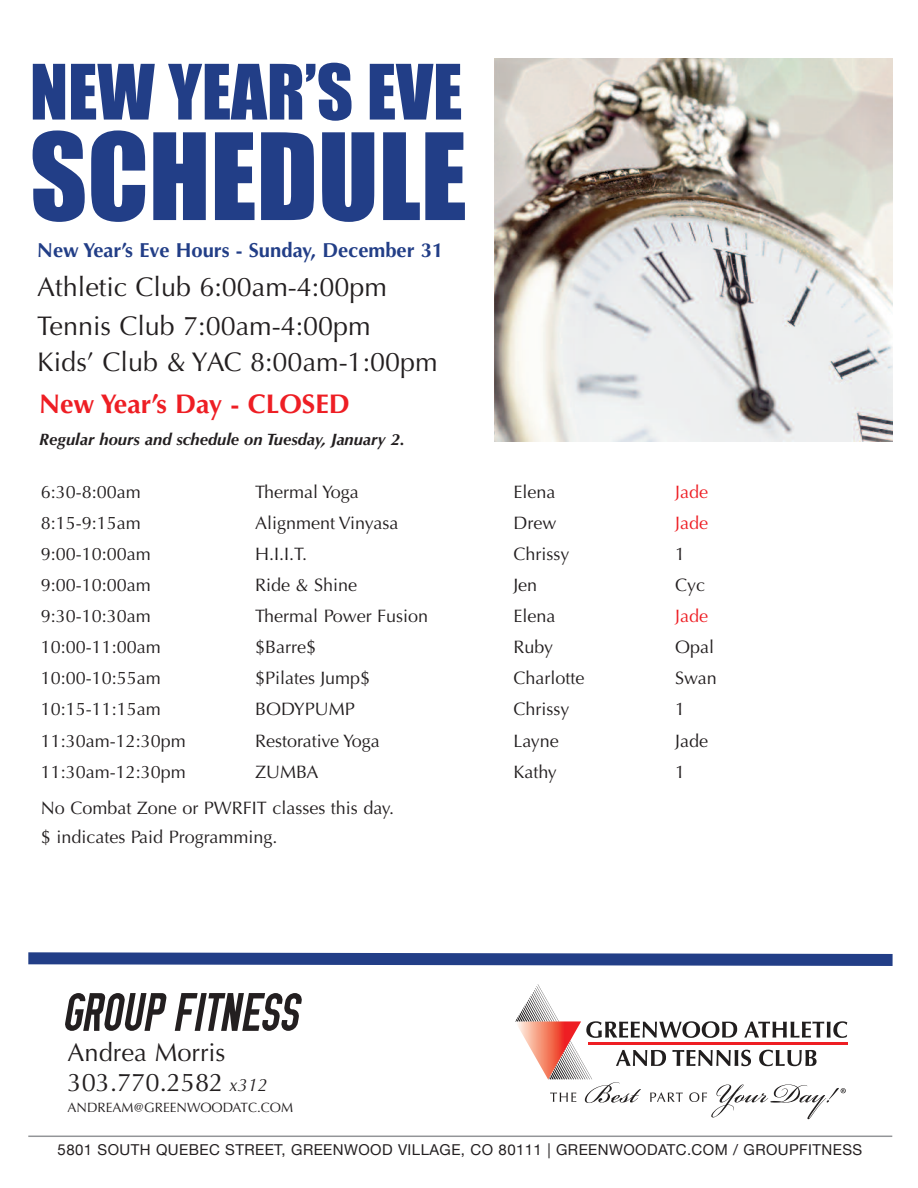
<style>
.page{position:relative;width:918px;height:1188px;background:#fff}
.page>*{position:absolute;margin:0;border:0;box-sizing:border-box;transform-origin:0 0}
.t1{font:111px "Impact";color:#223e87}
.t2{font:70.5px "Impact";color:#223e87}
.t3{font:italic 54px "OSP DIN";color:#231f20}
.t4{font:27px/39px "Optima";color:#231f20}
.t5{font:700 27px "Optima";color:#ee1e24}
.t6{font:25.5px/30px "Optima";color:#231f20}
.t7{font:700 20.25px "Optima";color:#223e87}
.t8{font:18px/29px "Optima";color:#231f20}
.t9{font:18px "Optima";color:#ee1e24}
.t10{font:italic 700 16.5px "Optima";color:#231f20}
.t11{font:15px "Helvetica Neue";letter-spacing:.03em;color:#231f20}
.t12{font:13.5px "Optima";color:#231f20}
.s1{font-style:italic;font-size:18px}
</style>
<div class="page">
<svg style="left:28px;top:952px;width:865px;height:14px;background:#415998"></svg>
<hr style="left:588px;top:1042px;width:260px;height:2px;background:#ee1e23">
<svg style="left:515px;top:984px;width:332px;height:135px"></svg>
<hr style="left:28px;top:1136px;width:864px;height:1px;background:#939598">
<img style="left:495px;top:58px;width:397px;height:384px">
<h2 class="t2" style="left:30px;top:54px;width:434px">NEW YEAR’S EVE</h2>
<h1 class="t1" style="left:30px;top:117px;width:439px">SCHEDULE</h1>
<p class="t7" style="left:37px;top:238px;width:407px">New Year’s Eve Hours - Sunday, December 31</p>
<h3 class="t4" style="left:37px;top:267px;width:351px">Athletic Club 6:00am-4:00pm<br>Tennis Club 7:00am-4:00pm</h3>
<h3 class="t4" style="left:37px;top:342px;width:402px">Kids’ Club &amp; YAC 8:00am-1:00pm</h3>
<h3 class="t5" style="left:39px;top:388px;width:312px">New Year’s Day - CLOSED</h3>
<p class="t10" style="left:39px;top:429px;width:367px">Regular hours and schedule on Tuesday, January 2.</p>
<p class="t8" style="left:41px;top:477px;width:102px">6:30-8:00am</p>
<p class="t8" style="left:255px;top:477px;width:105px">Thermal Yoga</p>
<p class="t8" style="left:513px;top:477px;width:44px">Elena</p>
<p class="t9" style="left:675px;top:481px;width:34px">Jade</p>
<p class="t8" style="left:41px;top:508px;width:102px">8:15-9:15am</p>
<p class="t8" style="left:255px;top:508px;width:145px">Alignment Vinyasa</p>
<p class="t8" style="left:513px;top:508px;width:45px">Drew</p>
<p class="t9" style="left:675px;top:512px;width:34px">Jade</p>
<p class="t8" style="left:41px;top:540px;width:112px">9:00-10:00am</p>
<p class="t8" style="left:255px;top:540px;width:54px">H.I.I.T.</p>
<p class="t8" style="left:513px;top:540px;width:58px">Chrissy</p>
<p class="t8" style="left:675px;top:540px;width:12px">1</p>
<p class="t8" style="left:41px;top:571px;width:112px">9:00-10:00am</p>
<p class="t8" style="left:255px;top:571px;width:104px">Ride &amp; Shine</p>
<p class="t8" style="left:513px;top:571px;width:25px">Jen</p>
<p class="t8" style="left:675px;top:571px;width:32px">Cyc</p>
<p class="t8" style="left:41px;top:602px;width:112px">9:30-10:30am</p>
<p class="t8" style="left:255px;top:602px;width:175px">Thermal Power Fusion</p>
<p class="t8" style="left:513px;top:602px;width:44px">Elena</p>
<p class="t9" style="left:675px;top:606px;width:34px">Jade</p>
<p class="t8" style="left:41px;top:633px;width:122px">10:00-11:00am</p>
<p class="t8" style="left:255px;top:633px;width:63px">$Barre$</p>
<p class="t8" style="left:513px;top:633px;width:41px">Ruby</p>
<p class="t8" style="left:675px;top:633px;width:41px">Opal</p>
<p class="t8" style="left:41px;top:664px;width:122px">10:00-10:55am</p>
<p class="t8" style="left:255px;top:664px;width:117px">$Pilates Jump$</p>
<p class="t8" style="left:513px;top:664px;width:73px">Charlotte</p>
<p class="t8" style="left:675px;top:664px;width:43px">Swan</p>
<p class="t8" style="left:41px;top:695px;width:122px">10:15-11:15am</p>
<p class="t8" style="left:255px;top:695px;width:101px">BODYPUMP</p>
<p class="t8" style="left:513px;top:695px;width:58px">Chrissy</p>
<p class="t8" style="left:675px;top:695px;width:12px">1</p>
<p class="t8" style="left:41px;top:726px;width:147px">11:30am-12:30pm</p>
<p class="t8" style="left:255px;top:726px;width:126px">Restorative Yoga</p>
<p class="t8" style="left:513px;top:726px;width:47px">Layne</p>
<p class="t8" style="left:675px;top:726px;width:34px">Jade</p>
<p class="t8" style="left:41px;top:757px;width:147px">11:30am-12:30pm</p>
<p class="t8" style="left:255px;top:757px;width:65px">ZUMBA</p>
<p class="t8" style="left:513px;top:757px;width:45px">Kathy</p>
<p class="t8" style="left:675px;top:757px;width:12px">1</p>
<p class="t8" style="left:41px;top:794px;width:355px">No Combat Zone or PWRFIT classes this day. $ indicates Paid Programming.</p>
<h3 class="t3" style="left:62px;top:985px;width:248px">GROUP FITNESS</h3>
<h3 class="t6" style="left:68px;top:1037px;width:201px">Andrea Morris<br>303.770.2582 <span class="s1">x312</span></h3>
<p class="t12" style="left:68px;top:1099px;width:227px">ANDREAM@GREENWOODATC.COM</p>
<p class="t11" style="left:58px;top:1140px;width:806px">5801 SOUTH QUEBEC STREET, GREENWOOD VILLAGE, CO 80111 | GREENWOODATC.COM / GROUPFITNESS</p>
</div>
